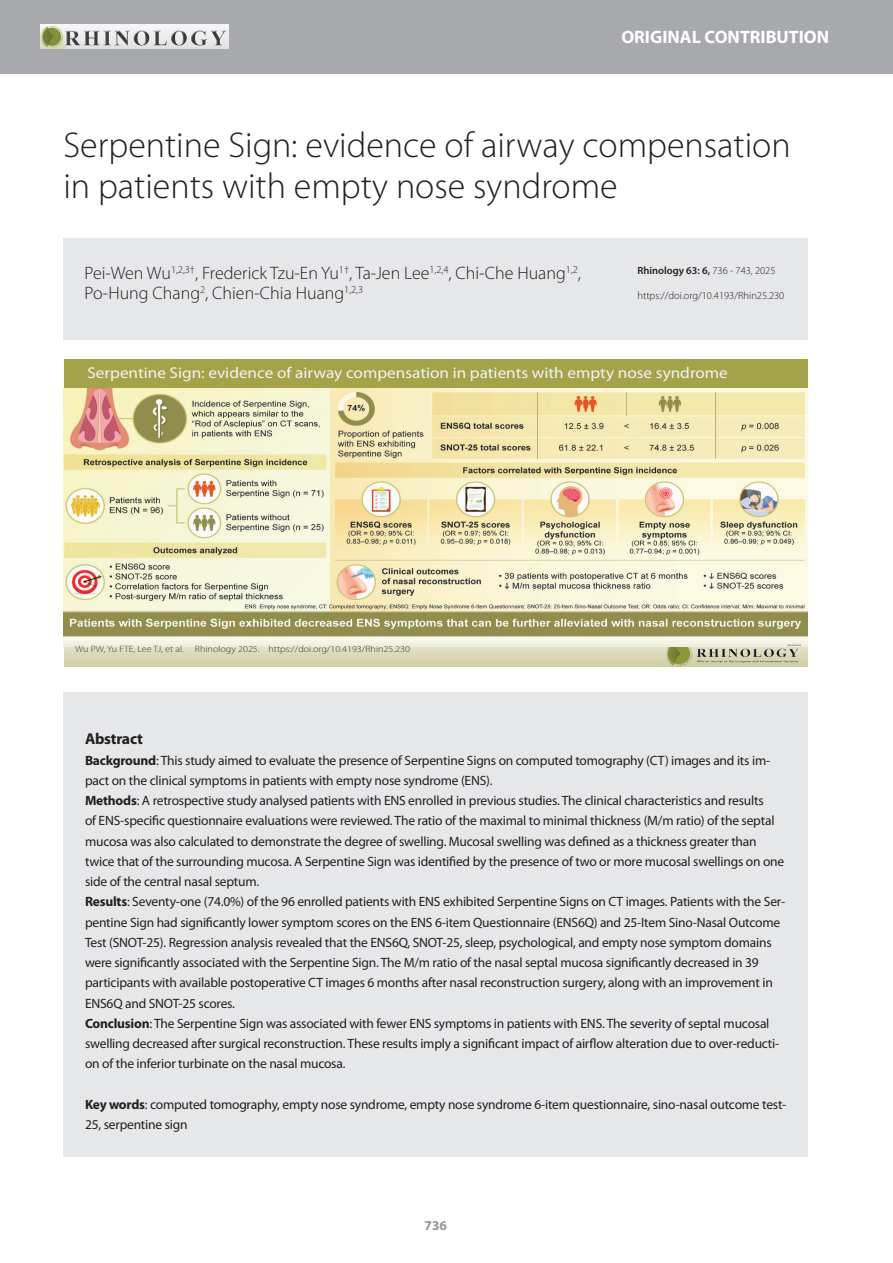
<style>
.page{position:relative;width:893px;height:1263px;background:#fff}
.page>*{position:absolute;margin:0;border:0;box-sizing:border-box;transform-origin:0 0}
.t1{font:300 36px/40.5px "Myriad Pro";color:#231f20}
.noten{font:300 18px "Myriad Pro";color:#231f20}
.Original_Contribution{font:700 18px "Myriad Pro";color:#fff}
.Kopje{font:700 15.75px "Myriad Pro";letter-spacing:-.015em;color:#231f20}
.t2{font:15.6px "Myriad Pro";color:#f2f3f4;scale:1.1 1}
.Kopje-2{font:13.5px/20.2px "Myriad Pro";letter-spacing:-.015em;color:#231f20}
.Paginering{font:700 13.5px "Myriad Pro";color:#939598}
.Paginering-2{font:300 10.5px "Myriad Pro";color:#231f20}
.noten-2{font:600 10.5px "Myriad Pro";color:#231f20}
.t3{font:300 9.15px "Myriad Pro";color:#373b3e;scale:1.1 1}
.s1{font-weight:300}
.s2{color:#414042}
.s3{font-weight:700}
</style>
<div class="page">
<div style="left:0;top:0;width:893px;height:74px;background:#a8a9ad"></div>
<div style="left:63px;top:238px;width:744px;height:101px;background:#e6e7e9"></div>
<div style="left:64px;top:692px;width:744px;height:465px;background:#e6e7e9"></div>
<img style="left:41px;top:25px;width:187px;height:24px">
<div style="left:64px;top:360px;width:744px;height:307px;background:#a4a349"></div>
<svg style="left:64px;top:646px;width:594px;height:21px;background:#dad8b6"></svg>
<img style="left:658px;top:646px;width:150px;height:21px">
<img style="left:64px;top:389px;width:744px;height:257px">
<p class="Original_Contribution" style="left:621px;top:27px;width:209px">ORIGINAL CONTRIBUTION</p>
<p class="t1" style="left:63px;top:125px;width:729px">Serpentine Sign: evidence of airway compensation in patients with empty nose syndrome</p>
<p class="noten" style="left:85px;top:263px;width:498px">Pei-Wen Wu<sup>1,2,3†</sup>, Frederick Tzu-En Yu<sup>1†</sup>, Ta-Jen Lee<sup>1,2,4</sup>, Chi-Che Huang<sup>1,2</sup>,</p>
<p class="noten" style="left:85px;top:283px;width:280px">Po-Hung Chang<sup>2</sup>, Chien-Chia Huang<sup>1,2,3</sup></p>
<p class="noten-2" style="left:637px;top:265px;width:140px">Rhinology 63: 6, <span class="s1">736 - 743, 2025</span></p>
<p class="Paginering-2" style="left:637px;top:289px;width:148px">https://doi.org/10.4193/Rhin25.230</p>
<p class="t2" style="left:87px;top:364px;width:584px">Serpentine Sign: evidence of airway compensation in patients with empty nose syndrome</p>
<p class="t3" style="left:75px;top:644px;width:306px"><span class="s2">Wu PW, Yu FTE, Lee TJ, et al.</span> Rhinology 2025. https://doi.org/10.4193/Rhin25.230</p>
<p class="Kopje" style="left:85px;top:730px;width:59px">Abstract</p>
<p class="Kopje-2" style="left:85px;top:750px;width:687px"><span class="s3">Background</span>: This study aimed to evaluate the presence of Serpentine Signs on computed tomography (CT) images and its im&shy;pact on the clinical symptoms in patients with empty nose syndrome (ENS).</p>
<p class="Kopje-2" style="left:85px;top:791px;width:701px"><span class="s3">Methods</span>: A retrospective study analysed patients with ENS enrolled in previous studies. The clinical characteristics and results<br>of ENS-specific questionnaire evaluations were reviewed. The ratio of the maximal to minimal thickness (M/m ratio) of the septal mucosa was also calculated to demonstrate the degree of swelling. Mucosal swelling was defined as a thickness greater than twice that of the surrounding mucosa. A Serpentine Sign was identified by the presence of two or more mucosal swellings on one side of the central nasal septum.</p>
<p class="Kopje-2" style="left:85px;top:892px;width:702px"><span class="s3">Results</span>: Seventy-one (74.0%) of the 96 enrolled patients with ENS exhibited Serpentine Signs on CT images. Patients with the Ser&shy;pentine Sign had significantly lower symptom scores on the ENS 6-item Questionnaire (ENS6Q) and 25-Item Sino-Nasal Outcome Test (SNOT-25). Regression analysis revealed that the ENS6Q, SNOT-25, sleep, psychological, and empty nose symptom domains were significantly associated with the Serpentine Sign. The M/m ratio of the nasal septal mucosa significantly decreased in 39 participants with available postoperative CT images 6 months after nasal reconstruction surgery, along with an improvement in ENS6Q and SNOT-25 scores.</p>
<p class="Kopje-2" style="left:85px;top:1013px;width:696px"><span class="s3">Conclusion</span>: The Serpentine Sign was associated with fewer ENS symptoms in patients with ENS. The severity of septal mucosal swelling decreased after surgical reconstruction. These results imply a significant impact of airflow alteration due to over-reducti&shy;on of the inferior turbinate on the nasal mucosa.</p>
<p class="Kopje-2" style="left:85px;top:1094px;width:703px"><span class="s3">Key words</span>: computed tomography, empty nose syndrome, empty nose syndrome 6-item questionnaire, sino-nasal outcome test-<br>25, serpentine sign</p>
<p class="Paginering" style="left:425px;top:1218px;width:24px">736</p>
</div>
